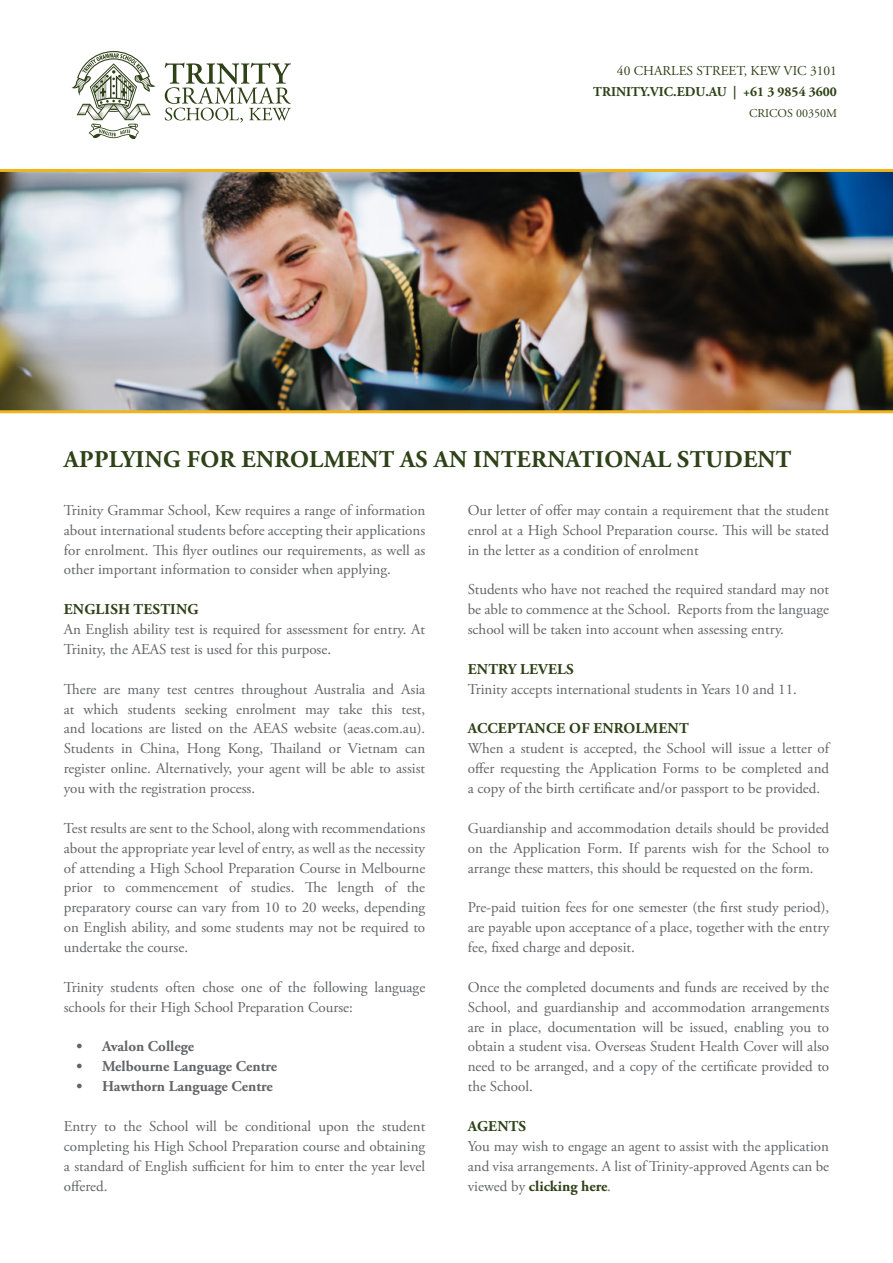
<style>
.page{position:relative;width:893px;height:1263px;background:#fff}
.page>*{position:absolute;margin:0;border:0;box-sizing:border-box;transform-origin:0 0}
.t1{font:700 24px "Adobe Garamond Pro";letter-spacing:.015em;color:#2e4117}
.t2{font:15px/19.8px "Adobe Garamond Pro";color:#636466;text-align:justify}
.t3{font:700 15px "Adobe Garamond Pro";color:#636466}
.t4{font:700 15px "Adobe Garamond Pro";letter-spacing:.015em;color:#2e4117}
.t5{font:700 13.5px "Adobe Garamond Pro";color:#2e4117}
.t6{font:13.5px "Adobe Garamond Pro";color:#2e4117}
.t7{font:12px "Adobe Garamond Pro";color:#2e4117}
.s1{font-weight:700;color:#2e4117}
</style>
<div class="page">
<img style="left:0;top:172px;width:893px;height:238px">
<hr style="left:0;top:169px;width:893px;height:3px;background:#f0b51c">
<svg style="left:165px;top:63px;width:126px;height:59px"></svg>
<svg style="left:72px;top:51px;width:84px;height:88px"></svg>
<hr style="left:0;top:410px;width:893px;height:3px;background:#f0b51c">
<p class="t6" style="left:617px;top:62px;width:222px">40 CHARLES STREET, KEW VIC 3101</p>
<p class="t5" style="left:593px;top:84px;width:245px">TRINITY.VIC.EDU.AU | +61 3 9854 3600</p>
<p class="t7" style="left:749px;top:106px;width:89px">CRICOS 00350M</p>
<p class="t1" style="left:64px;top:446px;width:729px">APPLYING FOR ENROLMENT AS AN INTERNATIONAL STUDENT</p>
<p class="t2" style="left:64px;top:501px;width:363px">Trinity Grammar School, Kew requires a range of information about international students before accepting their applications for enrolment. This flyer outlines our requirements, as well as other important information to consider when applying.</p>
<p class="t4" style="left:64px;top:601px;width:136px">ENGLISH TESTING</p>
<p class="t2" style="left:64px;top:620px;width:363px">An English ability test is required for assessment for entry. At<br>Trinity, the AEAS test is used for this purpose.</p>
<p class="t2" style="left:64px;top:679px;width:363px">There are many test centres throughout Australia and Asia at which students seeking enrolment may take this test, and locations are listed on the AEAS website (aeas.com.au).<br>Students in China, Hong Kong, Thailand or Vietnam can register online. Alternatively, your agent will be able to assist you with the registration process.</p>
<p class="t2" style="left:64px;top:819px;width:363px">Test results are sent to the School, along with recommendations about the appropriate year level of entry, as well as the necessity of attending a High School Preparation Course in Melbourne prior to commencement of studies. The length of the preparatory course can vary from 10 to 20 weeks, depending on English ability, and some students may not be required to undertake the course.</p>
<p class="t2" style="left:64px;top:978px;width:363px">Trinity students often chose one of the following language schools for their High School Preparation Course:</p>
<p class="t3" style="left:77px;top:1038px;width:119px">• Avalon College</p>
<p class="t3" style="left:77px;top:1058px;width:202px">• Melbourne Language Centre</p>
<p class="t3" style="left:77px;top:1078px;width:198px">• Hawthorn Language Centre</p>
<p class="t2" style="left:64px;top:1117px;width:363px">Entry to the School will be conditional upon the student completing his High School Preparation course and obtaining a standard of English sufficient for him to enter the year level offered.</p>
<p class="t2" style="left:468px;top:501px;width:363px">Our letter of offer may contain a requirement that the student enrol at a High School Preparation course. This will be stated in the letter as a condition of enrolment</p>
<p class="t2" style="left:468px;top:580px;width:363px">Students who have not reached the required standard may not be able to commence at the School. Reports from the language school will be taken into account when assessing entry.</p>
<p class="t4" style="left:468px;top:660px;width:107px">ENTRY LEVELS</p>
<p class="t2" style="left:468px;top:679px;width:331px">Trinity accepts international students in Years 10 and 11.</p>
<p class="t4" style="left:468px;top:720px;width:222px">ACCEPTANCE OF ENROLMENT</p>
<p class="t2" style="left:468px;top:739px;width:363px">When a student is accepted, the School will issue a letter of offer requesting the Application Forms to be completed and a copy of the birth certificate and/or passport to be provided.</p>
<p class="t2" style="left:468px;top:819px;width:363px">Guardianship and accommodation details should be provided on the Application Form. If parents wish for the School to arrange these matters, this should be requested on the form.</p>
<p class="t2" style="left:468px;top:898px;width:363px">Pre-paid tuition fees for one semester (the first study period), are payable upon acceptance of a place, together with the entry fee, fixed charge and deposit.</p>
<p class="t2" style="left:468px;top:978px;width:363px">Once the completed documents and funds are received by the School, and guardianship and accommodation arrangements are in place, documentation will be issued, enabling you to obtain a student visa. Overseas Student Health Cover will also need to be arranged, and a copy of the certificate provided to the School.</p>
<p class="t4" style="left:468px;top:1117px;width:60px">AGENTS</p>
<p class="t2" style="left:468px;top:1137px;width:363px">You may wish to engage an agent to assist with the application and visa arrangements. A list of Trinity-approved Agents can be viewed by <span class="s1">clicking here</span>.</p>
</div>
